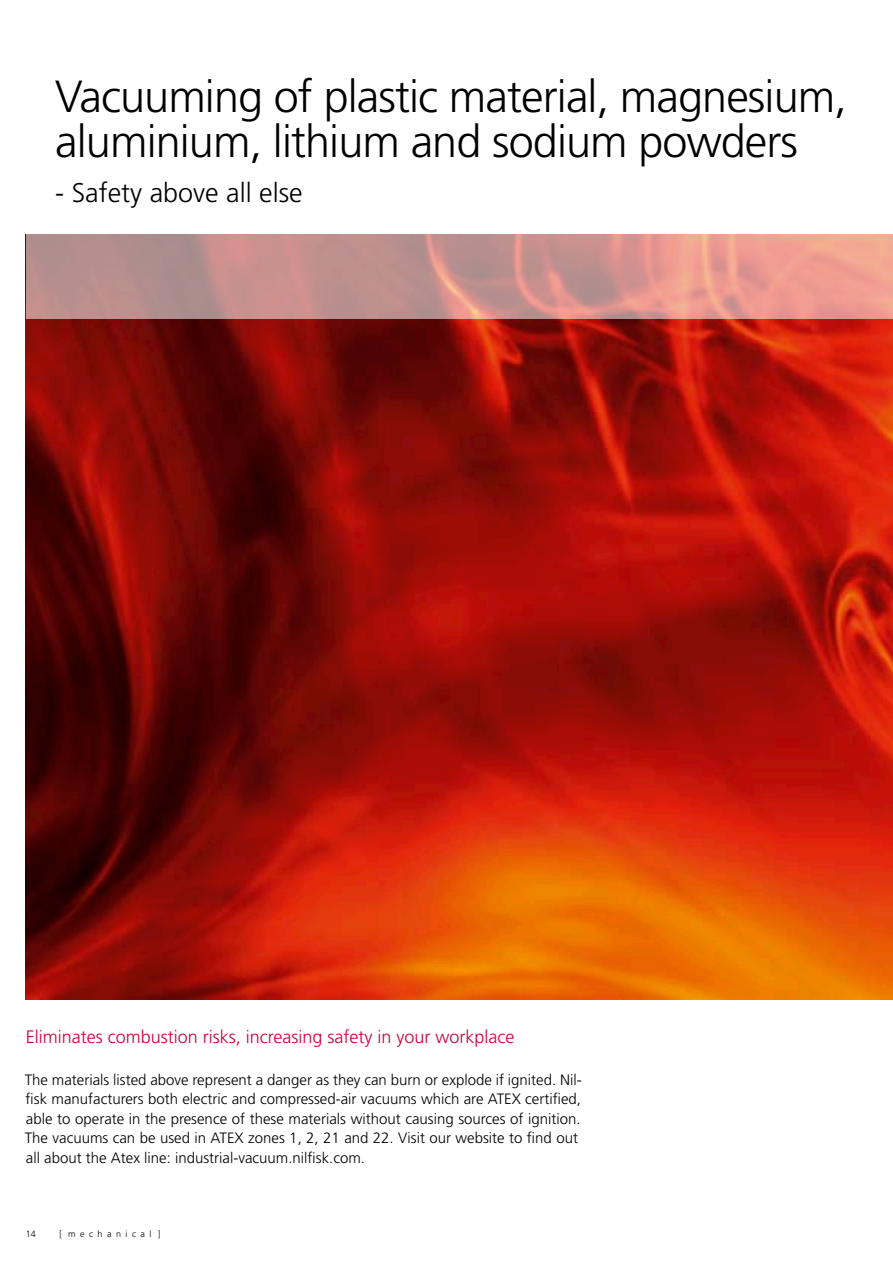
<style>
.page{position:relative;width:893px;height:1263px;background:#fff}
.page>*{position:absolute;margin:0;border:0;box-sizing:border-box;transform-origin:0 0}
.cop___titolo{font:300 45px/45px "Frutiger";letter-spacing:-.02em;color:#000}
.cop___sottotitolo{font:300 27px "Frutiger";color:#000}
.sottotitolo_rosso{font:300 18px "Frutiger";color:#ca003c}
.txt{font:300 15px/19.5px "Frutiger";color:#000}
.t1{font:300 9px "Frutiger";letter-spacing:.5em;color:#000}
</style>
<div class="page">
<img style="left:26px;top:319px;width:867px;height:680px">
<svg style="left:26px;top:234px;width:867px;height:85px"></svg>
<p class="cop___titolo" style="left:55px;top:74px;width:793px">Vacuuming of plastic material, magnesium, aluminium, lithium and sodium powders</p>
<p class="cop___sottotitolo" style="left:55px;top:177px;width:249px">- Safety above all else</p>
<p class="sottotitolo_rosso" style="left:26px;top:1027px;width:490px">Eliminates combustion risks, increasing safety in your workplace</p>
<p class="txt" style="left:25px;top:1070px;width:558px">The materials listed above represent a danger as they can burn or explode if ignited. Nil&shy;fisk manufacturers both electric and compressed-air vacuums which are ATEX certified, able to operate in the presence of these materials without causing sources of ignition.<br>The vacuums can be used in ATEX zones 1, 2, 21 and 22. Visit our website to find out all about the Atex line: industrial-vacuum.nilfisk.com.</p>
<p class="t1" style="left:26px;top:1229px;width:12px">14</p>
<p class="t1" style="left:60px;top:1229px;width:102px">[ mechanical ]</p>
</div>
